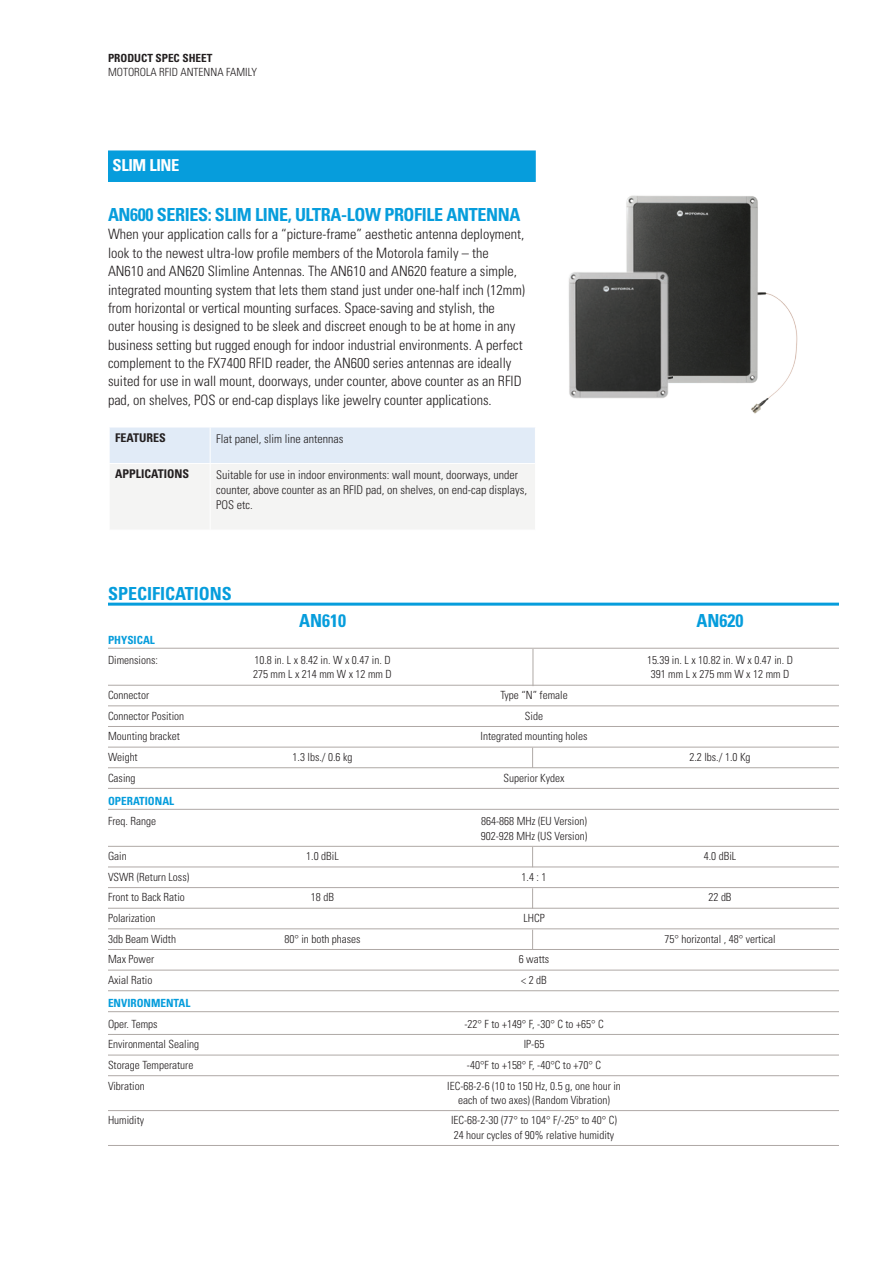
<style>
.page{position:relative;width:893px;height:1263px;background:#fff}
.page>*{position:absolute;margin:0;border:0;box-sizing:border-box;transform-origin:0 0}
.Body_Head{font:700 condensed 18px "Univers";letter-spacing:-.02em;color:#069ddc}
.Body_Head-2{font:700 condensed 18px "Univers";color:#069ddc}
.Table_Title{font:700 condensed 18px "Univers";color:#069ddc}
.Head_in_Bar{font:700 condensed 16.5px "Univers";letter-spacing:-.02em;color:#fff}
.Body_copy{font:300 condensed 14.25px/18.3px "Univers";color:#231f20}
.Body_copy-2{font:300 condensed 12px/15px "Univers";color:#231f20}
.Body_copy-3{font:700 condensed 12px "Univers";color:#231f20}
.Table_Text{font:300 condensed 11.25px/14.2px "Univers";color:#231f20}
.Table_Section{font:700 condensed 11.25px "Univers";color:#069ddc}
.Data_sheet_header{font:300 condensed 11.25px "Univers";color:#231f20}
.Data_sheet_header-2{font:700 condensed 11.25px "Univers LT Std";color:#231f20}
</style>
<div class="page">
<hr style="left:108px;top:603px;width:731px;height:3px;background:#069ddc">
<hr style="left:108px;top:648px;width:731px;height:1px;background:#afa9a6">
<hr style="left:108px;top:685px;width:731px;height:1px;background:#afa9a6">
<hr style="left:108px;top:705px;width:731px;height:1px;background:#afa9a6">
<hr style="left:108px;top:726px;width:731px;height:1px;background:#afa9a6">
<hr style="left:108px;top:747px;width:731px;height:1px;background:#afa9a6">
<hr style="left:108px;top:767px;width:731px;height:1px;background:#afa9a6">
<hr style="left:108px;top:788px;width:731px;height:1px;background:#afa9a6">
<hr style="left:108px;top:809px;width:731px;height:1px;background:#afa9a6">
<hr style="left:108px;top:846px;width:731px;height:1px;background:#afa9a6">
<hr style="left:108px;top:866px;width:731px;height:1px;background:#afa9a6">
<hr style="left:108px;top:887px;width:731px;height:1px;background:#afa9a6">
<hr style="left:108px;top:908px;width:731px;height:1px;background:#afa9a6">
<hr style="left:108px;top:928px;width:731px;height:1px;background:#afa9a6">
<hr style="left:108px;top:949px;width:731px;height:1px;background:#afa9a6">
<hr style="left:108px;top:970px;width:731px;height:1px;background:#afa9a6">
<hr style="left:108px;top:990px;width:731px;height:1px;background:#afa9a6">
<hr style="left:108px;top:1011px;width:731px;height:1px;background:#afa9a6">
<hr style="left:108px;top:1034px;width:731px;height:1px;background:#afa9a6">
<hr style="left:108px;top:1055px;width:731px;height:1px;background:#afa9a6">
<hr style="left:108px;top:1075px;width:731px;height:1px;background:#afa9a6">
<hr style="left:108px;top:1110px;width:731px;height:1px;background:#afa9a6">
<hr style="left:108px;top:1145px;width:731px;height:1px;background:#afa9a6">
<div style="left:108px;top:150px;width:428px;height:32px;background:#069ddc"></div>
<hr style="left:533px;top:649px;width:1px;height:37px;background:#afa9a6">
<svg style="left:532px;top:748px;width:1px;height:19px"></svg>
<svg style="left:532px;top:847px;width:1px;height:19px"></svg>
<svg style="left:532px;top:888px;width:1px;height:20px"></svg>
<svg style="left:532px;top:929px;width:1px;height:20px"></svg>
<img style="left:626px;top:195px;width:172px;height:219px">
<img style="left:568px;top:269px;width:104px;height:133px">
<svg style="left:110px;top:428px;width:425px;height:101px"></svg>
<hr style="left:210px;top:427px;width:1px;height:36px;background:#fff">
<hr style="left:109px;top:463px;width:101px;height:1px;background:#fff">
<hr style="left:210px;top:463px;width:326px;height:1px;background:#fff">
<hr style="left:210px;top:464px;width:1px;height:66px;background:#fff">
<p class="Data_sheet_header-2" style="left:108px;top:51px;width:106px">PRODUCT SPEC SHEET</p>
<p class="Data_sheet_header" style="left:108px;top:65px;width:151px">MOTOROLA RFID ANTENNA FAMILY</p>
<p class="Head_in_Bar" style="left:112px;top:155px;width:69px">SLIM LINE</p>
<p class="Body_Head" style="left:108px;top:204px;width:414px">AN600 SERIES: SLIM LINE, ULTRA-LOW PROFILE ANTENNA</p>
<p class="Body_copy" style="left:108px;top:225px;width:419px">When your application calls for a “picture-frame” aesthetic antenna deployment, look to the newest ultra-low profile members of the Motorola family – the AN610 and AN620 Slimline Antennas. The AN610 and AN620 feature a simple, integrated mounting system that lets them stand just under one-half inch (12mm) from horizontal or vertical mounting surfaces. Space-saving and stylish, the outer housing is designed to be sleek and discreet enough to be at home in any business setting but rugged enough for indoor industrial environments. A perfect complement to the FX7400 RFID reader, the AN600 series antennas are ideally suited for use in wall mount, doorways, under counter, above counter as an RFID pad, on shelves, POS or end-cap displays like jewelry counter applications.</p>
<p class="Body_copy-3" style="left:115px;top:430px;width:52px">FEATURES</p>
<p class="Body_copy-2" style="left:216px;top:431px;width:129px">Flat panel, slim line antennas</p>
<p class="Body_copy-3" style="left:115px;top:467px;width:75px">APPLICATIONS</p>
<p class="Body_copy-2" style="left:216px;top:467px;width:312px">Suitable for use in indoor environments: wall mount, doorways, under counter, above counter as an RFID pad, on shelves, on end-cap displays,<br>POS etc.</p>
<p class="Body_Head-2" style="left:108px;top:582px;width:125px">SPECIFICATIONS</p>
<p class="Table_Title" style="left:299px;top:609px;width:48px">AN610</p>
<p class="Table_Title" style="left:697px;top:609px;width:48px">AN620</p>
<p class="Table_Section" style="left:108px;top:633px;width:48px">PHYSICAL</p>
<p class="Table_Text" style="left:108px;top:653px;width:51px">Dimensions:</p>
<p class="Table_Text" style="left:254px;top:653px;width:138px">10.8 in. L x 8.42 in. W x 0.47 in. D</p>
<p class="Table_Text" style="left:647px;top:653px;width:148px">15.39 in. L x 10.82 in. W x 0.47 in. D</p>
<p class="Table_Text" style="left:253px;top:667px;width:140px">275 mm L x 214 mm W x 12 mm D</p>
<p class="Table_Text" style="left:651px;top:667px;width:140px">391 mm L x 275 mm W x 12 mm D</p>
<p class="Table_Text" style="left:108px;top:688px;width:43px">Connector</p>
<p class="Table_Text" style="left:500px;top:688px;width:69px">Type “N” female</p>
<p class="Table_Text" style="left:108px;top:709px;width:78px">Connector Position</p>
<p class="Table_Text" style="left:525px;top:709px;width:20px">Side</p>
<p class="Table_Text" style="left:108px;top:729px;width:73px">Mounting bracket</p>
<p class="Table_Text" style="left:481px;top:729px;width:108px">Integrated mounting holes</p>
<p class="Table_Text" style="left:108px;top:750px;width:31px">Weight</p>
<p class="Table_Text" style="left:293px;top:750px;width:61px">1.3 lbs./ 0.6 kg</p>
<p class="Table_Text" style="left:689px;top:750px;width:63px">2.2 lbs./ 1.0 Kg</p>
<p class="Table_Text" style="left:108px;top:770px;width:29px">Casing</p>
<p class="Table_Text" style="left:503px;top:770px;width:63px">Superior Kydex</p>
<p class="Table_Section" style="left:108px;top:794px;width:68px">OPERATIONAL</p>
<p class="Table_Text" style="left:108px;top:814px;width:50px">Freq. Range</p>
<p class="Table_Text" style="left:481px;top:814px;width:108px">864-868 MHz (EU Version)<br>902-928 MHz (US Version)</p>
<p class="Table_Text" style="left:108px;top:849px;width:20px">Gain</p>
<p class="Table_Text" style="left:306px;top:849px;width:34px">1.0 dBiL</p>
<p class="Table_Text" style="left:704px;top:849px;width:34px">4.0 dBiL</p>
<p class="Table_Text" style="left:108px;top:870px;width:83px">VSWR (Return Loss)</p>
<p class="Table_Text" style="left:522px;top:870px;width:26px">1.4 : 1</p>
<p class="Table_Text" style="left:108px;top:890px;width:78px">Front to Back Ratio</p>
<p class="Table_Text" style="left:311px;top:890px;width:25px">18 dB</p>
<p class="Table_Text" style="left:708px;top:890px;width:25px">22 dB</p>
<p class="Table_Text" style="left:108px;top:911px;width:49px">Polarization</p>
<p class="Table_Text" style="left:523px;top:911px;width:23px">LHCP</p>
<p class="Table_Text" style="left:108px;top:932px;width:70px">3db Beam Width</p>
<p class="Table_Text" style="left:284px;top:932px;width:78px">80° in both phases</p>
<p class="Table_Text" style="left:664px;top:932px;width:113px">75° horizontal , 48° vertical</p>
<p class="Table_Text" style="left:108px;top:952px;width:48px">Max Power</p>
<p class="Table_Text" style="left:519px;top:952px;width:32px">6 watts</p>
<p class="Table_Text" style="left:108px;top:973px;width:46px">Axial Ratio</p>
<p class="Table_Text" style="left:521px;top:973px;width:27px">&lt; 2 dB</p>
<p class="Table_Section" style="left:108px;top:996px;width:84px">ENVIRONMENTAL</p>
<p class="Table_Text" style="left:108px;top:1016px;width:51px">Oper. Temps</p>
<p class="Table_Text" style="left:464px;top:1016px;width:141px">-22° F to +149° F, -30° C to +65° C</p>
<p class="Table_Text" style="left:108px;top:1037px;width:93px">Environmental Sealing</p>
<p class="Table_Text" style="left:524px;top:1037px;width:22px">IP-65</p>
<p class="Table_Text" style="left:108px;top:1058px;width:87px">Storage Temperature</p>
<p class="Table_Text" style="left:467px;top:1058px;width:136px">-40°F to +158° F, -40°C to +70° C</p>
<p class="Table_Text" style="left:108px;top:1078px;width:38px">Vibration</p>
<p class="Table_Text" style="left:447px;top:1078px;width:175px;text-align:center">IEC-68-2-6 (10 to 150 Hz, 0.5 g, one hour in each of two axes) (Random Vibration)</p>
<p class="Table_Text" style="left:108px;top:1113px;width:38px">Humidity</p>
<p class="Table_Text" style="left:451px;top:1113px;width:168px">IEC-68-2-30 (77° to 104° F/-25° to 40° C)<br>24 hour cycles of 90% relative humidity</p>
</div>
